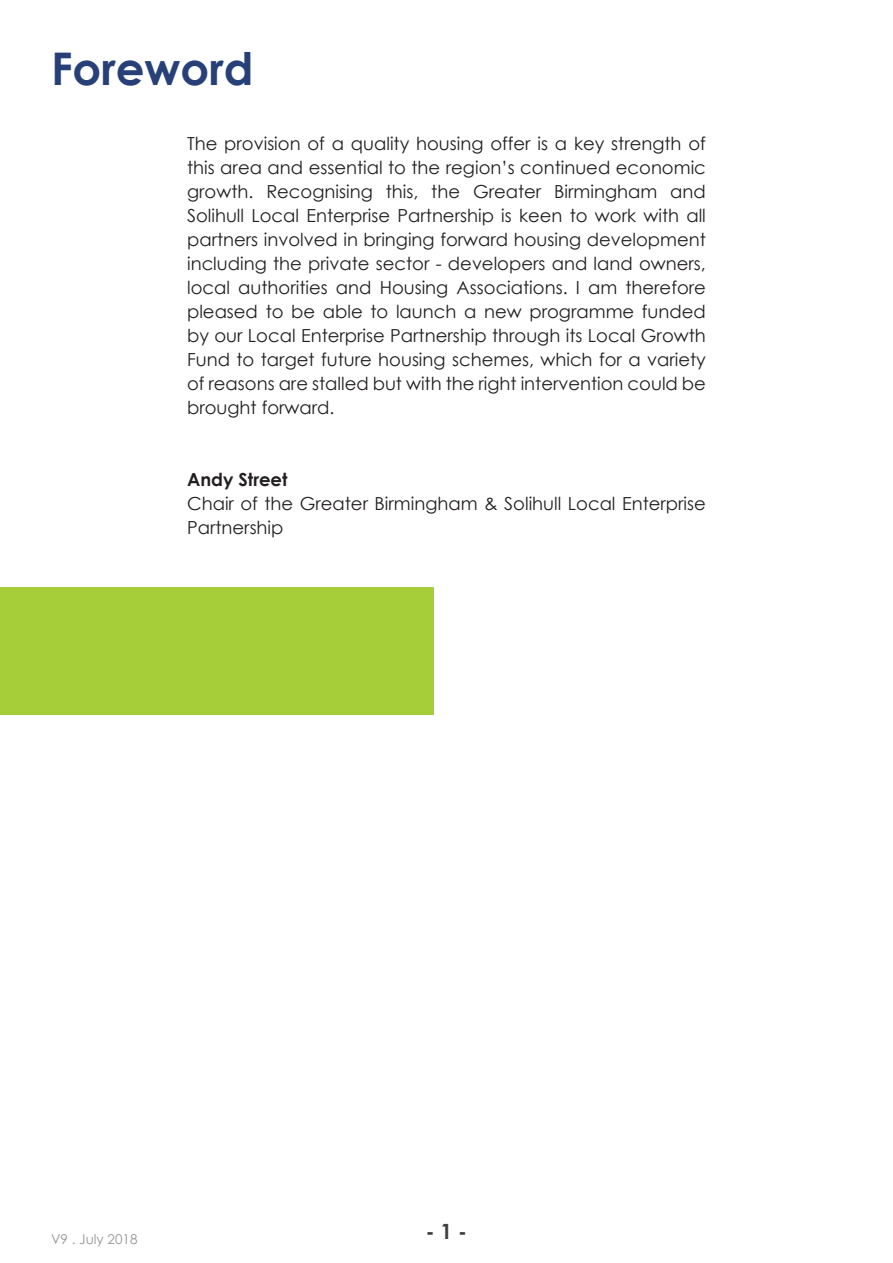
<style>
.page{position:relative;width:893px;height:1263px;background:#fff}
.page>*{position:absolute;margin:0;border:0;box-sizing:border-box;transform-origin:0 0}
.t1{font:700 45px "Century Gothic";color:#274178}
.t2{font:700 21px "Century Gothic";color:#3e3e3f}
.t3{font:18px/24px "Century Gothic";color:#231f20;text-align:justify}
.t4{font:700 18px "Century Gothic";color:#231f20}
.t5{font:13.5px "Century Gothic";color:#939598}
</style>
<div class="page">
<div style="left:0;top:587px;width:434px;height:127px;background:#a6ce39"></div>
<p class="t1" style="left:51px;top:34px;width:204px">Foreword</p>
<p class="t3" style="left:187px;top:131px;width:520px">The provision of a quality housing offer is a key strength of this area and essential to the region’s continued economic growth. Recognising this, the Greater Birmingham and Solihull Local Enterprise Partnership is keen to work with all partners involved in bringing forward housing development including the private sector - developers and land owners, local authorities and Housing Associations. I am therefore pleased to be able to launch a new programme funded by our Local Enterprise Partnership through its Local Growth Fund to target future housing schemes, which for a variety of reasons are stalled but with the right intervention could be brought forward.</p>
<p class="t4" style="left:187px;top:465px;width:102px">Andy Street</p>
<p class="t3" style="left:187px;top:491px;width:520px">Chair of the Greater Birmingham &amp; Solihull Local Enterprise<br>Partnership</p>
<p class="t5" style="left:51px;top:1230px;width:88px">V9 . July 2018</p>
<p class="t2" style="left:426px;top:1216px;width:43px">- 1 -</p>
</div>
